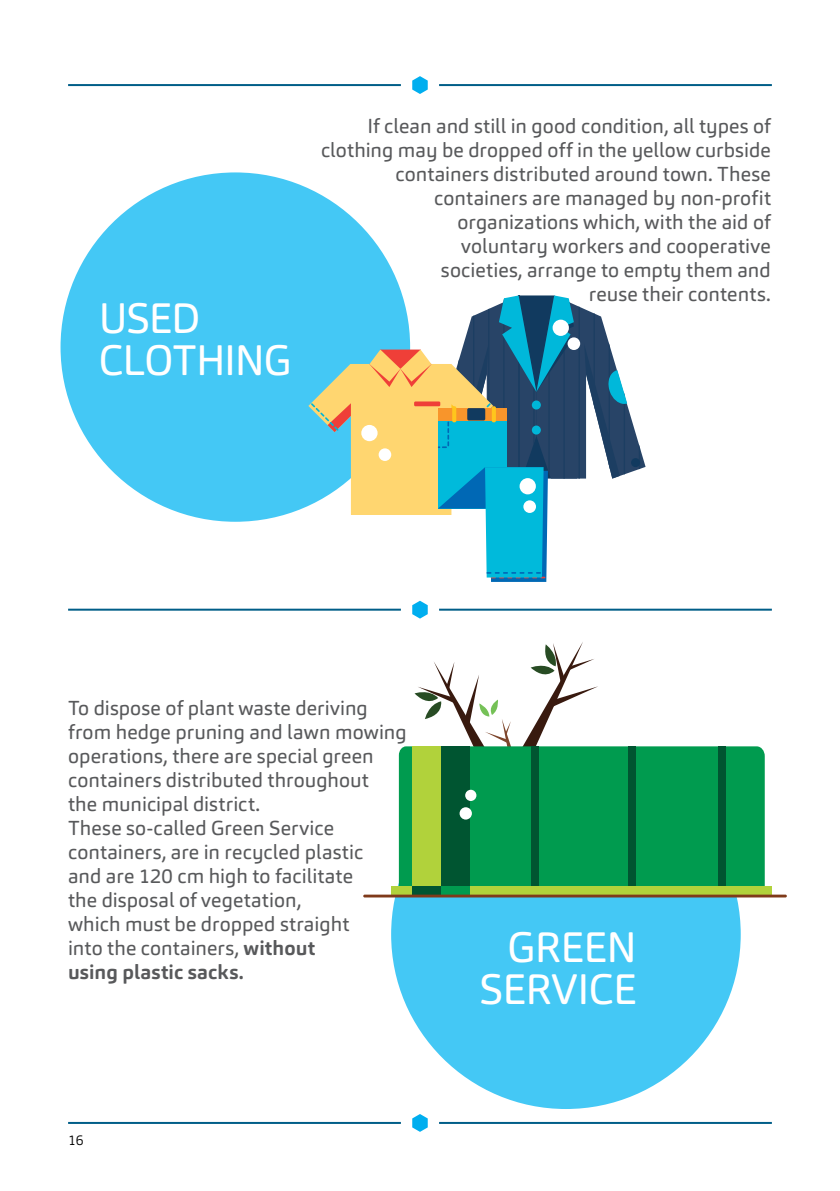
<style>
.page{position:relative;width:840px;height:1191px;background:#fff}
.page>*{position:absolute;margin:0;border:0;box-sizing:border-box;transform-origin:0 0}
.t1{font:42px/42px "Carnas";letter-spacing:-.02em;color:#fff;text-align:right}
.t2{font:20px/24px "Carnas";letter-spacing:.005em;color:#58595b}
.t3{font:300 14px "Carnas";color:#000}
.s1{font-weight:700}
</style>
<div class="page">
<hr style="left:439px;top:84px;width:332px;height:2px;background:#005e88">
<hr style="left:68px;top:84px;width:332px;height:2px;background:#005e88">
<svg style="left:412px;top:76px;width:15px;height:18px"></svg>
<hr style="left:439px;top:608px;width:332px;height:2px;background:#005e88">
<hr style="left:68px;top:608px;width:332px;height:2px;background:#005e88">
<svg style="left:412px;top:601px;width:15px;height:17px"></svg>
<hr style="left:439px;top:1122px;width:332px;height:2px;background:#005e88">
<hr style="left:68px;top:1122px;width:332px;height:2px;background:#005e88">
<svg style="left:412px;top:1114px;width:15px;height:17px"></svg>
<div style="left:391px;top:759px;width:349px;height:350px;background:#44c8f5;border-radius:50%"></div>
<div style="left:60px;top:172px;width:350px;height:350px;background:#44c8f5;border-radius:50%"></div>
<svg style="left:398px;top:642px;width:200px;height:244px"></svg>
<div style="left:469px;top:746px;width:295px;height:140px;background:#009b4f"></div>
<div style="left:412px;top:746px;width:29px;height:150px;background:#b1d23b"></div>
<div style="left:441px;top:746px;width:28px;height:150px;background:#005531"></div>
<div style="left:717px;top:746px;width:8px;height:150px;background:#005531"></div>
<div style="left:627px;top:746px;width:8px;height:150px;background:#005531"></div>
<div style="left:530px;top:746px;width:8px;height:150px;background:#005531"></div>
<div style="left:391px;top:886px;width:21px;height:10px;background:#b1d23b"></div>
<div style="left:412px;top:886px;width:29px;height:10px;background:#005531"></div>
<div style="left:469px;top:886px;width:302px;height:10px;background:#b1d23b"></div>
<div style="left:441px;top:886px;width:28px;height:10px;background:#009b4f"></div>
<hr style="left:363px;top:894px;width:423px;height:3px;background:#7f3a1a">
<div style="left:465px;top:789px;width:11px;height:12px;background:#fff;border-radius:50%"></div>
<div style="left:459px;top:807px;width:12px;height:12px;background:#fff;border-radius:50%"></div>
<svg style="left:308px;top:295px;width:337px;height:287px"></svg>
<div style="left:467px;top:408px;width:18px;height:12px;background:#113a5f;border-radius:2px"></div>
<hr style="left:452px;top:406px;width:4px;height:16px;background:#ffc61c;border-radius:2px">
<svg style="left:491px;top:406px;width:4px;height:16px"></svg>
<div style="left:361px;top:425px;width:16px;height:16px;background:#fff;border-radius:50%"></div>
<div style="left:519px;top:478px;width:16px;height:16px;background:#fff;border-radius:50%"></div>
<div style="left:523px;top:500px;width:12px;height:13px;background:#fff;border-radius:50%"></div>
<div style="left:378px;top:448px;width:13px;height:13px;background:#fff;border-radius:50%"></div>
<div style="left:567px;top:337px;width:13px;height:13px;background:#fff;border-radius:50%"></div>
<div style="left:552px;top:320px;width:16px;height:16px;background:#fff;border-radius:50%"></div>
<h1 class="t1" style="left:99px;top:297px;width:194px;text-align:left">USED<br>CLOTHING</h1>
<p class="t2" style="left:321px;top:113px;width:451px;text-align:right">If clean and still in good condition, all types of clothing may be dropped off in the yellow curbside containers distributed around town. These containers are managed by non-profit organizations which, with the aid of<br>voluntary workers and cooperative<br>societies, arrange to empty them and<br>reuse their contents.</p>
<p class="t2" style="left:68px;top:696px;width:340px">To dispose of plant waste deriving from hedge pruning and lawn mowing operations, there are special green containers distributed throughout<br>the municipal district.<br>These so-called Green Service containers, are in recycled plastic<br>and are 120 cm high to facilitate<br>the disposal of vegetation,<br>which must be dropped straight<br>into the containers, <span class="s1">without<br>using plastic sacks.</span></p>
<p class="t3" style="left:68px;top:1131px;width:17px">16</p>
<h1 class="t1" style="left:479px;top:926px;width:159px">GREEN<br>SERVICE</h1>
</div>
